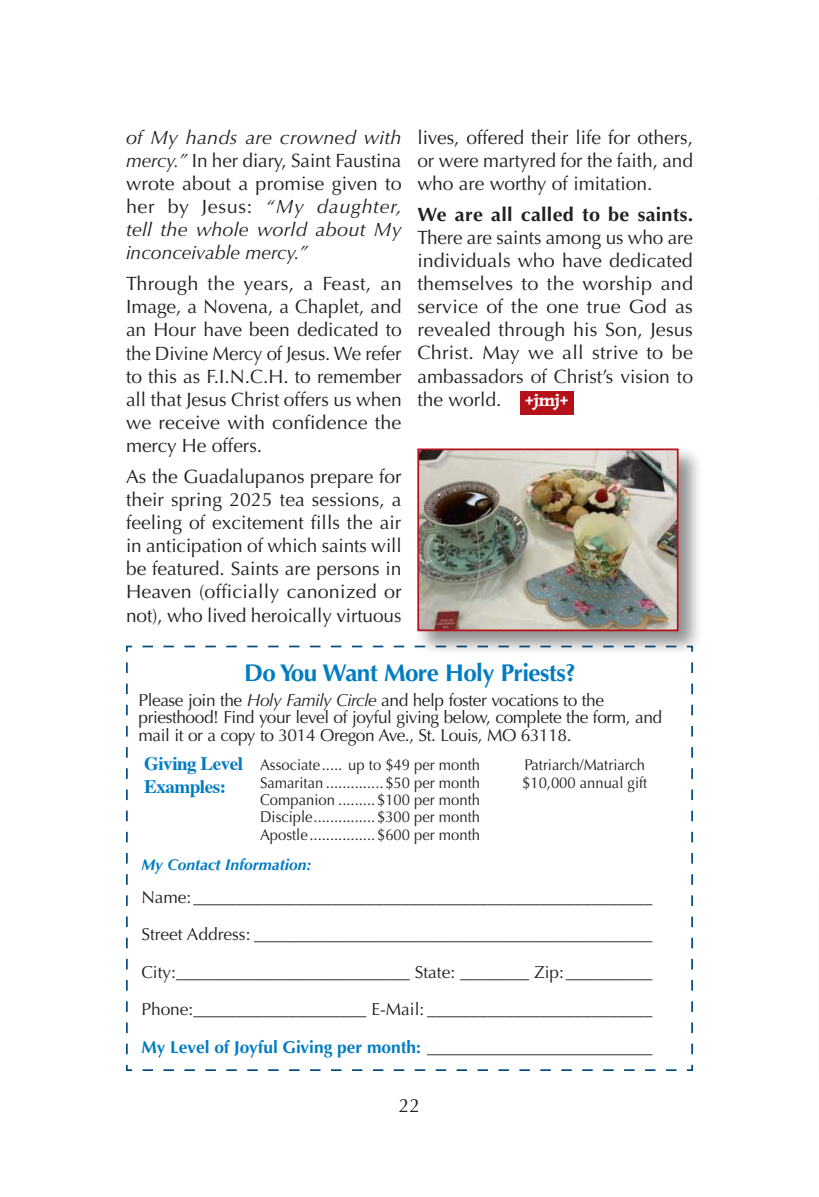
<style>
.page{position:relative;width:819px;height:1197px;background:#fff}
.page>*{position:absolute;margin:0;border:0;box-sizing:border-box;transform-origin:0 0}
.t1{font:700 24.32px "Optima";letter-spacing:-.025em;color:#007cc2}
.t2{font:19.25px/23.1px "Optima";color:#221f1f;text-align:justify}
.t3{font:italic 19.25px/23.1px "Optima";letter-spacing:.01em;color:#221f1f;text-align:justify}
.t4{font:700 19.25px "Optima";letter-spacing:.01em;color:#221f1f}
.t5{font:700 19.07px/22.9px "Times";letter-spacing:-.025em;color:#007cc2}
.t6{font:17.32px/37.4px "Optima";letter-spacing:-.025em;color:#221f1f}
.t7{font:15.58px/17.3px "Optima";color:#221f1f;text-align:justify;scale:.95 1}
.t8{font:italic 700 15.58px "Optima";color:#007cc2}
.s1{font-style:normal}
.s2{font-family:"Katari";font-weight:700;font-size:18.38px;color:#fff}
.s3{font-style:italic}
.s4{font-weight:700;color:#007cc2}
</style>
<div class="page">
<svg style="left:126px;top:645px;width:567px;height:426px"></svg>
<div style="left:414px;top:445px;width:289px;height:211px;background:#221f1f;opacity:.5"></div>
<img style="left:420px;top:452px;width:256px;height:176px">
<div style="left:417px;top:449px;width:262px;height:182px;border:2px solid #b4111a"></div>
<div style="left:520px;top:391px;width:53px;height:24px;background:#b4111a"></div>
<p class="t3" style="left:126px;top:128px;width:277px">of My hands are crowned with mercy.” <span class="s1">In her diary, Saint Faustina wrote about a promise given to her by Jesus:</span> “My daughter, tell the whole world about My inconceivable mercy.”</p>
<p class="t2" style="left:126px;top:274px;width:277px">Through the years, a Feast, an Image, a Novena, a Chaplet, and an Hour have been dedicated to the Divine Mercy of Jesus. We refer to this as F.I.N.C.H. to remember all that Jesus Christ offers us when we receive with confidence the mercy He offers.</p>
<p class="t2" style="left:126px;top:467px;width:277px">As the Guadalupanos prepare for their spring 2025 tea sessions, a feeling of excitement fills the air in anticipation of which saints will be featured. Saints are persons in Heaven (officially canonized or not), who lived heroically virtuous</p>
<p class="t2" style="left:417px;top:127px;width:277px">lives, offered their life for others, or were martyred for the faith, and who are worthy of imitation.</p>
<p class="t4" style="left:417px;top:206px;width:277px">We are all called to be saints.</p>
<p class="t2" style="left:417px;top:228px;width:277px">There are saints among us who are individuals who have dedicated themselves to the worship and service of the one true God as revealed through his Son, Jesus Christ. May we all strive to be ambassadors of Christ’s vision to the world. <span class="s2">+jmj+</span></p>
<p class="t1" style="left:244px;top:662px;width:333px">Do You Want More Holy Priests?</p>
<p class="t6" style="left:139px;top:693px;width:525px;line-height:17.3px">Please join the <span class="s3">Holy Family Circle</span> and help foster vocations to the priesthood! Find your level of joyful giving below, complete the form, and mail it or a copy to 3014 Oregon Ave., St. Louis, MO 63118.</p>
<p class="t7" style="left:260px;top:758px;width:233px">Associate ..... up to $49 per month Samaritan ..............$50 per month Companion .........$100 per month Disciple ...............$300 per month Apostle ................$600 per month</p>
<p class="t8" style="left:141px;top:858px;width:172px">My Contact Information:</p>
<p class="t6" style="left:141px;top:880px;width:513px;text-align:justify">Name: _____________________________________________________ Street Address: ______________________________________________ City:___________________________ State: ________ Zip: __________ Phone:____________________ E-Mail: __________________________ <span class="s4">My Level of Joyful Giving per month:</span> __________________________</p>
<p class="t5" style="left:144px;top:754px;width:101px">Giving Level<br>Examples:</p>
<p class="t7" style="left:522px;top:758px;width:133px">Patriarch/Matriarch $10,000 annual gift</p>
<p class="t2" style="left:399px;top:1096px;width:23px">22</p>
</div>
